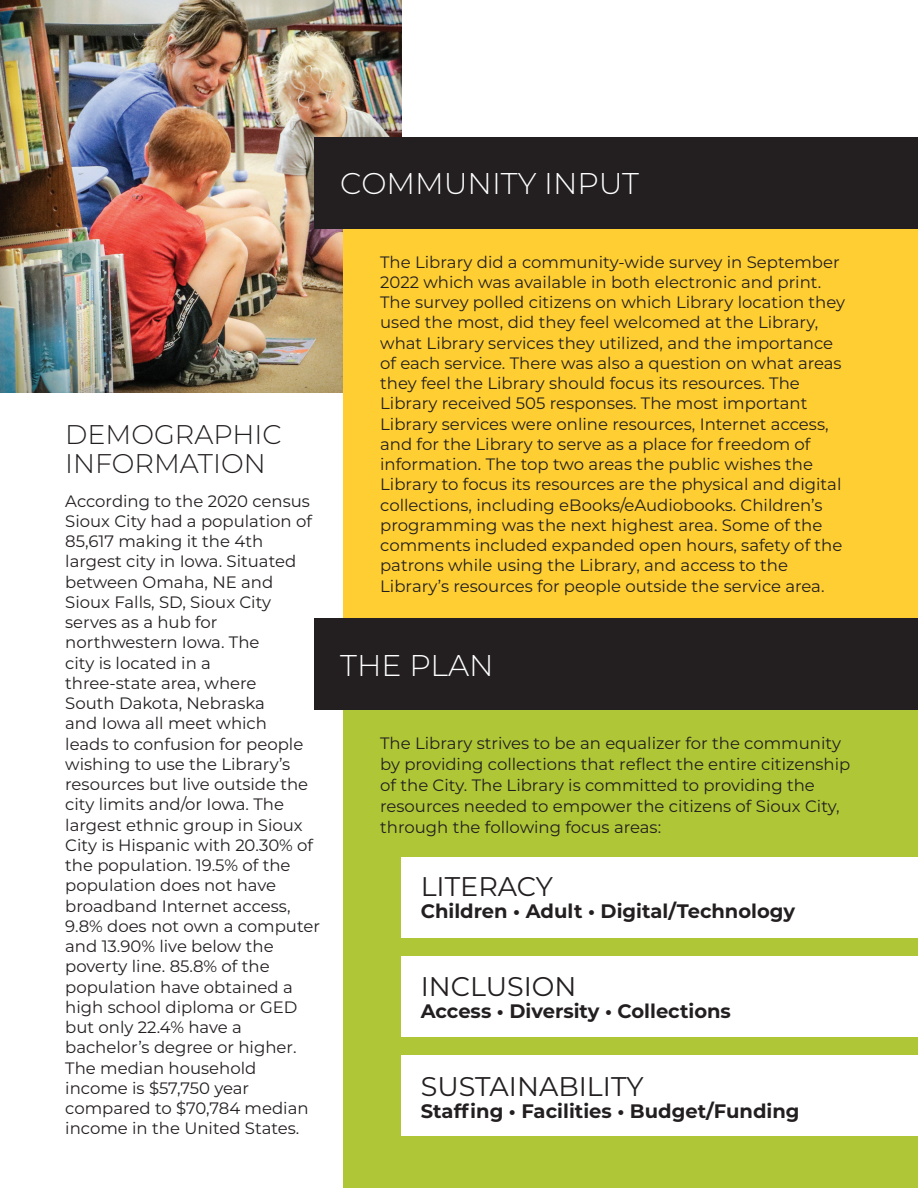
<style>
.page{position:relative;width:918px;height:1188px;background:#fff}
.page>*{position:absolute;margin:0;border:0;box-sizing:border-box;transform-origin:0 0}
.t1{font:300 30px "Montserrat";color:#fff}
.t2{font:27px "Montserrat";color:#231f20}
.t3{font:300 27px/28.5px "Montserrat";color:#231f20}
.t4{font:700 19.5px "Montserrat";color:#231f20}
.t5{font:16.5px/20.2px "Montserrat";color:#231f20}
</style>
<div class="page">
<img style="left:0;top:0;width:401px;height:393px">
<div style="left:343px;top:218px;width:575px;height:546px;background:#fece32"></div>
<div style="left:343px;top:673px;width:575px;height:515px;background:#afc736"></div>
<div style="left:314px;top:137px;width:604px;height:91px;background:#231f20"></div>
<div style="left:314px;top:618px;width:604px;height:92px;background:#231f20"></div>
<div style="left:401px;top:1056px;width:517px;height:80px;background:#fff"></div>
<div style="left:401px;top:956px;width:517px;height:81px;background:#fff"></div>
<div style="left:401px;top:857px;width:517px;height:81px;background:#fff"></div>
<h1 class="t1" style="left:340px;top:163px;width:300px">COMMUNITY INPUT</h1>
<h2 class="t3" style="left:65px;top:420px;width:218px">DEMOGRAPHIC<br>INFORMATION</h2>
<p class="t5" style="left:65px;top:490px;width:256px">According to the 2020 census<br>Sioux City had a population of<br>85,617 making it the 4th largest city in Iowa. Situated between Omaha, NE and<br>Sioux Falls, SD, Sioux City serves as a hub for northwestern Iowa. The<br>city is located in a<br>three-state area, where<br>South Dakota, Nebraska<br>and Iowa all meet which<br>leads to confusion for people wishing to use the Library’s resources but live outside the city limits and/or Iowa. The largest ethnic group in Sioux<br>City is Hispanic with 20.30% of the population. 19.5% of the population does not have broadband Internet access,<br>9.8% does not own a computer and 13.90% live below the poverty line. 85.8% of the population have obtained a high school diploma or GED but only 22.4% have a bachelor’s degree or higher.<br>The median household income is $57,750 year compared to $70,784 median income in the United States.</p>
<p class="t5" style="left:380px;top:251px;width:467px">The Library did a community-wide survey in September 2022 which was available in both electronic and print.<br>The survey polled citizens on which Library location they used the most, did they feel welcomed at the Library, what Library services they utilized, and the importance of each service. There was also a question on what areas they feel the Library should focus its resources. The Library received 505 responses. The most important Library services were online resources, Internet access, and for the Library to serve as a place for freedom of information. The top two areas the public wishes the Library to focus its resources are the physical and digital collections, including eBooks/eAudiobooks. Children’s programming was the next highest area. Some of the comments included expanded open hours, safety of the patrons while using the Library, and access to the Library’s resources for people outside the service area.</p>
<h1 class="t1" style="left:340px;top:644px;width:155px">THE PLAN</h1>
<p class="t5" style="left:380px;top:732px;width:472px;line-height:21px">The Library strives to be an equalizer for the community by providing collections that reflect the entire citizenship of the City. The Library is committed to providing the resources needed to empower the citizens of Sioux City, through the following focus areas:</p>
<h2 class="t2" style="left:421px;top:868px;width:134px">LITERACY</h2>
<p class="t4" style="left:421px;top:897px;width:376px">Children • Adult • Digital/Technology</p>
<h2 class="t2" style="left:421px;top:968px;width:157px">INCLUSION</h2>
<p class="t4" style="left:421px;top:997px;width:312px">Access • Diversity • Collections</p>
<h2 class="t2" style="left:421px;top:1068px;width:224px">SUSTAINABILITY</h2>
<p class="t4" style="left:421px;top:1097px;width:380px">Staffing • Facilities • Budget/Funding</p>
</div>
